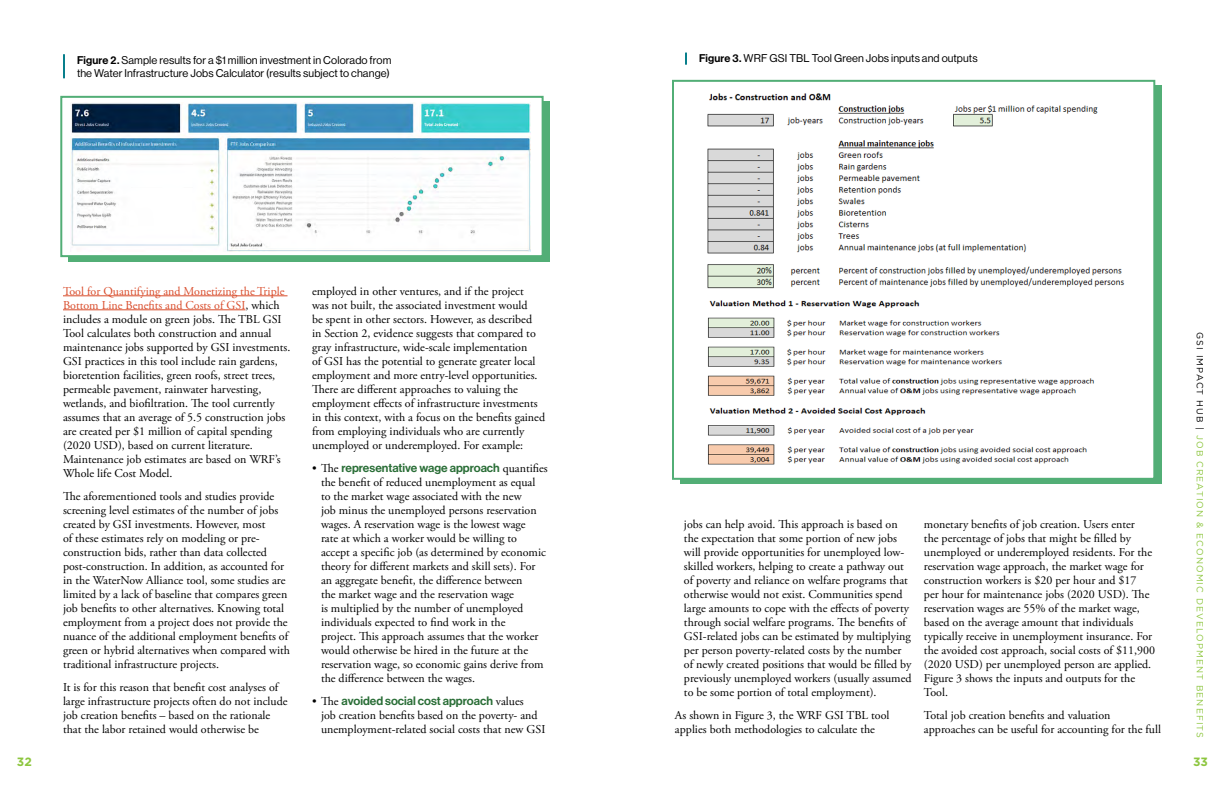
<style>
.page{position:relative;width:1224px;height:792px;background:#fff}
.page>*{position:absolute;margin:0;border:0;box-sizing:border-box;transform-origin:0 0}
.t1{font:12px/14px "Adobe Garamond Pro";color:#000}
.t2{font:12px "N Haas Grotesk DS Pro 65 Md";color:#2a6e37}
.t3{font:700 12px "Gotham";color:#8dc63f}
.t4{font:11px/13.2px "N Haas Grotesk DS Pro 55 Rg";letter-spacing:.01em;color:#000}
.t5{font:9px "Gotham";letter-spacing:.12em;color:#8dc63f}
.s1{font-family:"N Haas Grotesk DS Pro 65 Md"}
.s2{color:#d94c2b}
.s3{font-family:"Adobe Garamond Pro";color:#000}
.s4{color:#000}
</style>
<div class="page">
<hr style="left:63px;top:296px;width:225px;height:1px;background:#d94c2b">
<hr style="left:63px;top:310px;width:182px;height:1px;background:#d94c2b">
<hr style="left:63px;top:54px;width:2px;height:24px;background:#087f8c">
<svg style="left:685px;top:53px;width:2px;height:12px"></svg>
<div style="left:69px;top:101px;width:481px;height:161px;background:#52ae76"></div>
<div style="left:60px;top:96px;width:484px;height:161px;background:#fff;border:2px solid #52ae76"></div>
<img style="left:71px;top:103px;width:460px;height:148px">
<div style="left:680px;top:85px;width:481px;height:399px;background:#52ae76"></div>
<div style="left:672px;top:80px;width:483px;height:400px;background:#fff;border:2px solid #52ae76"></div>
<img style="left:707px;top:93px;width:418px;height:196px">
<img style="left:708px;top:300px;width:387px;height:165px">
<p class="t4" style="left:77px;top:54px;width:316px"><span class="s1">Figure 2.</span> Sample results for a $1 million investment in Colorado from the Water Infrastructure Jobs Calculator (results subject to change)</p>
<p class="t4" style="left:699px;top:52px;width:280px"><span class="s1">Figure 3.</span> WRF GSI TBL Tool Green Jobs inputs and outputs</p>
<p class="t1" style="left:63px;top:284px;width:229px"><span class="s2">Tool for Quantifying and Monetizing the Triple Bottom Line Benefits and Costs of GSI</span>, which includes a module on green jobs. The TBL GSI Tool calculates both construction and annual maintenance jobs supported by GSI investments.<br>GSI practices in this tool include rain gardens, bioretention facilities, green roofs, street trees, permeable pavement, rainwater harvesting, wetlands, and biofiltration. The tool currently assumes that an average of 5.5 construction jobs are created per $1 million of capital spending (2020 USD), based on current literature.<br>Maintenance job estimates are based on WRF’s Whole life Cost Model.</p>
<p class="t1" style="left:63px;top:489px;width:229px">The aforementioned tools and studies provide screening level estimates of the number of jobs created by GSI investments. However, most<br>of these estimates rely on modeling or pre&shy;construction bids, rather than data collected post-construction. In addition, as accounted for in the WaterNow Alliance tool, some studies are limited by a lack of baseline that compares green job benefits to other alternatives. Knowing total employment from a project does not provide the nuance of the additional employment benefits of green or hybrid alternatives when compared with traditional infrastructure projects.</p>
<p class="t1" style="left:63px;top:680px;width:226px">It is for this reason that benefit cost analyses of large infrastructure projects often do not include job creation benefits – based on the rationale that the labor retained would otherwise be</p>
<p class="t1" style="left:312px;top:284px;width:235px">employed in other ventures, and if the project<br>was not built, the associated investment would<br>be spent in other sectors. However, as described<br>in Section 2, evidence suggests that compared to gray infrastructure, wide-scale implementation<br>of GSI has the potential to generate greater local employment and more entry-level opportunities.<br>There are different approaches to valuing the employment effects of infrastructure investments in this context, with a focus on the benefits gained from employing individuals who are currently unemployed or underemployed. For example:</p>
<p class="t2" style="left:312px;top:461px;width:237px"><span class="s3">• The</span> representative wage approach <span class="s3">quantifies</span></p>
<p class="t1" style="left:321px;top:475px;width:226px">the benefit of reduced unemployment as equal to the market wage associated with the new<br>job minus the unemployed persons reservation wages. A reservation wage is the lowest wage rate at which a worker would be willing to accept a specific job (as determined by economic theory for different markets and skill sets). For an aggregate benefit, the difference between<br>the market wage and the reservation wage<br>is multiplied by the number of unemployed individuals expected to find work in the<br>project. This approach assumes that the worker would otherwise be hired in the future at the reservation wage, so economic gains derive from the difference between the wages.</p>
<p class="t2" style="left:312px;top:694px;width:213px"><span class="s3">• The</span> avoided social cost approach <span class="s3">values</span></p>
<p class="t1" style="left:321px;top:708px;width:226px">job creation benefits based on the poverty- and unemployment-related social costs that new GSI</p>
<p class="t1" style="left:684px;top:517px;width:229px">jobs can help avoid. This approach is based on the expectation that some portion of new jobs will provide opportunities for unemployed low&shy;skilled workers, helping to create a pathway out of poverty and reliance on welfare programs that otherwise would not exist. Communities spend large amounts to cope with the effects of poverty through social welfare programs. The benefits of GSI-related jobs can be estimated by multiplying per person poverty-related costs by the number of newly created positions that would be filled by previously unemployed workers (usually assumed to be some portion of total employment).</p>
<p class="t1" style="left:675px;top:708px;width:216px">As shown in Figure 3, the WRF GSI TBL tool applies both methodologies to calculate the</p>
<p class="t1" style="left:924px;top:517px;width:233px">monetary benefits of job creation. Users enter<br>the percentage of jobs that might be filled by unemployed or underemployed residents. For the reservation wage approach, the market wage for construction workers is $20 per hour and $17<br>per hour for maintenance jobs (2020 USD). The reservation wages are 55% of the market wage, based on the average amount that individuals typically receive in unemployment insurance. For the avoided cost approach, social costs of $11,900 (2020 USD) per unemployed person are applied.<br>Figure 3 shows the inputs and outputs for the Tool.</p>
<p class="t1" style="left:924px;top:708px;width:238px">Total job creation benefits and valuation approaches can be useful for accounting for the full</p>
<p class="t5" style="left:1206px;top:332px;width:407px;rotate:90deg"><span class="s4">GSI IMPACT HUB |</span> JOB CREATION &amp; ECONOMIC DEVELOPMENT BENEFITS</p>
<p class="t3" style="left:17px;top:753px;width:16px">32</p>
<p class="t3" style="left:1193px;top:753px;width:16px">33</p>
</div>
